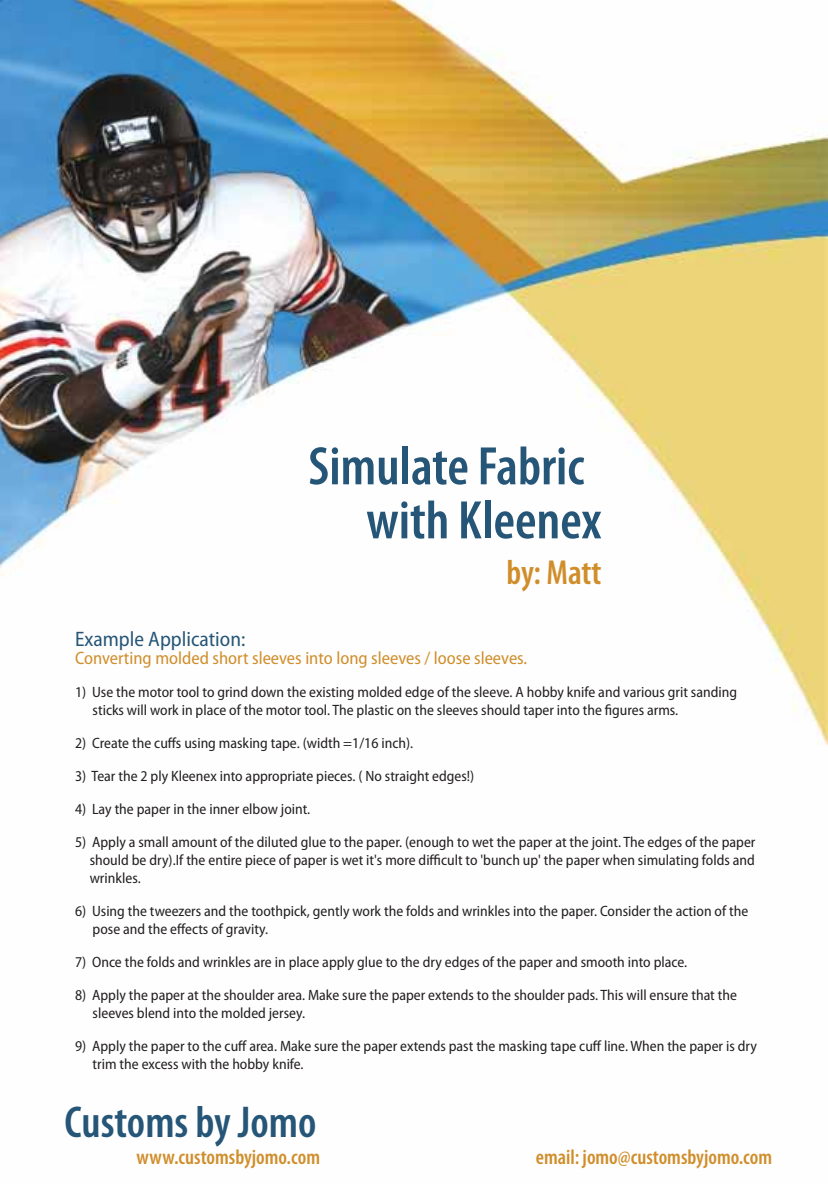
<style>
.page{position:relative;width:828px;height:1184px;background:#fff}
.page>*{position:absolute;margin:0;border:0;box-sizing:border-box;transform-origin:0 0}
.t1{font:600 condensed 54.6px/54px "Myriad Pro";color:#265677}
.t2{font:600 condensed 44.85px "Myriad Pro";color:#265677}
.t3{font:600 condensed 34.8px "Myriad Pro";letter-spacing:-.005em;color:#d08e2b}
.t4{font:600 condensed 21px "Myriad Pro";color:#d08e2b}
.t5{font:semi-condensed 21px "Myriad Pro";color:#265677}
.t6{font:semi-condensed 18px "Myriad Pro";color:#d08e2b}
.t7{font:semi-condensed 15px/18px "Myriad Pro";color:#231f20}
</style>
<div class="page">
<img style="left:0;top:0;width:828px;height:746px">
<p class="t1" style="left:366px;top:438px;width:237px;text-indent:-58px">Simulate Fabric with Kleenex</p>
<p class="t3" style="left:506px;top:551px;width:97px">by: Matt</p>
<p class="t5" style="left:75px;top:630px;width:172px">Example Application:</p>
<p class="t6" style="left:75px;top:651px;width:454px">Converting molded short sleeves into long sleeves / loose sleeves.</p>
<p class="t7" style="left:93px;top:684px;width:646px;text-indent:-18px">1) Use the motor tool to grind down the existing molded edge of the sleeve. A hobby knife and various grit sanding sticks will work in place of the motor tool. The plastic on the sleeves should taper into the figures arms.</p>
<p class="t7" style="left:75px;top:735px;width:340px">2) Create the cuffs using masking tape. (width =1/16 inch).</p>
<p class="t7" style="left:75px;top:768px;width:401px">3) Tear the 2 ply Kleenex into appropriate pieces. ( No straight edges!)</p>
<p class="t7" style="left:75px;top:801px;width:237px">4) Lay the paper in the inner elbow joint.</p>
<p class="t7" style="left:90px;top:834px;width:667px;text-align:justify;text-indent:-15px">5) Apply a small amount of the diluted glue to the paper. (enough to wet the paper at the joint. The edges of the paper should be dry).If the entire piece of paper is wet it's more difficult to 'bunch up' the paper when simulating folds and wrinkles.</p>
<p class="t7" style="left:93px;top:903px;width:657px;text-indent:-18px">6) Using the tweezers and the toothpick, gently work the folds and wrinkles into the paper. Consider the action of the pose and the effects of gravity.</p>
<p class="t7" style="left:75px;top:954px;width:614px">7) Once the folds and wrinkles are in place apply glue to the dry edges of the paper and smooth into place.</p>
<p class="t7" style="left:93px;top:987px;width:646px;text-indent:-18px">8) Apply the paper at the shoulder area. Make sure the paper extends to the shoulder pads. This will ensure that the sleeves blend into the molded jersey.</p>
<p class="t7" style="left:93px;top:1038px;width:666px;text-indent:-18px">9) Apply the paper to the cuff area. Make sure the paper extends past the masking tape cuff line. When the paper is dry trim the excess with the hobby knife.</p>
<p class="t2" style="left:65px;top:1095px;width:253px">Customs by Jomo</p>
<p class="t4" style="left:137px;top:1144px;width:185px">www.customsbyjomo.com</p>
<p class="t4" style="left:536px;top:1144px;width:238px">email: jomo@customsbyjomo.com</p>
</div>
